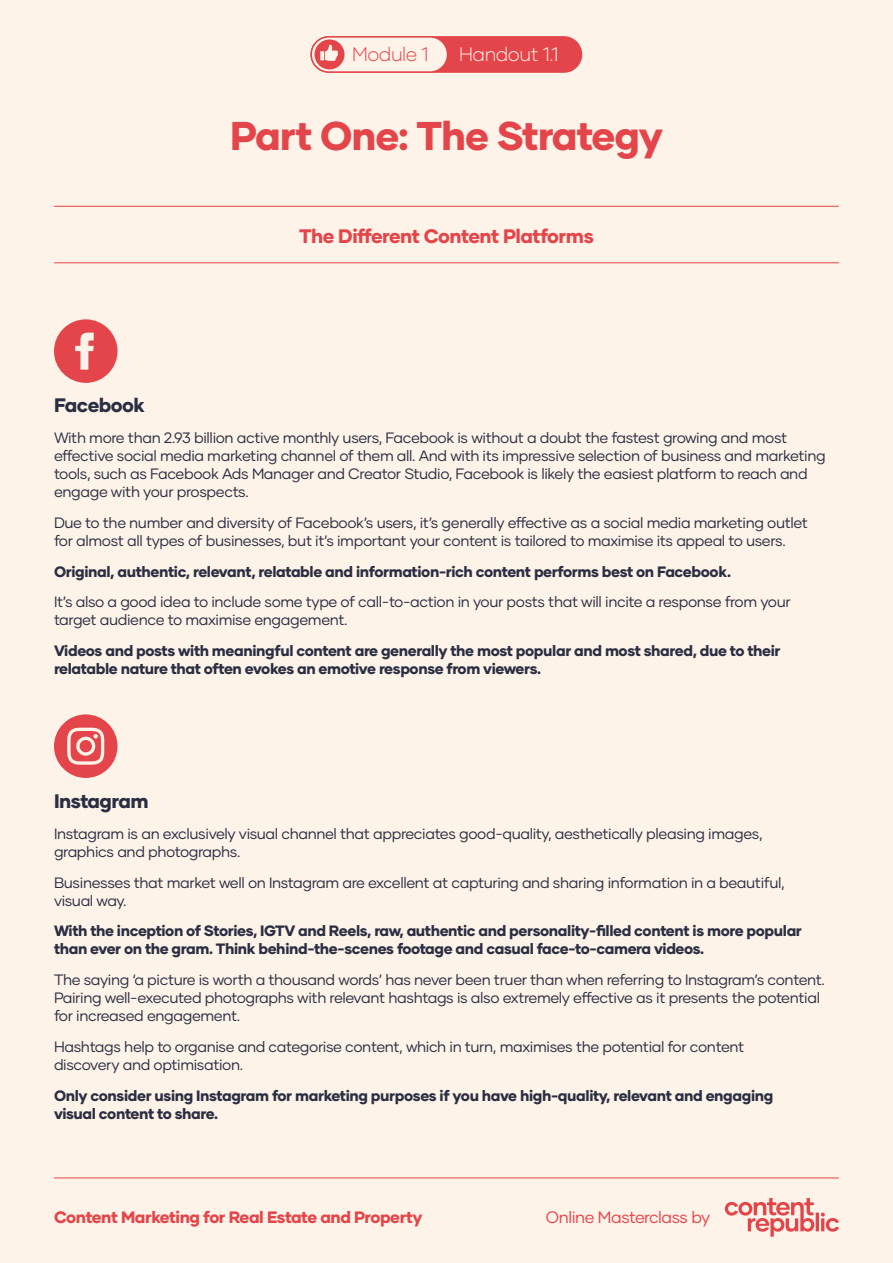
<style>
.page{position:relative;width:893px;height:1263px;background:#fdf3e8}
.page>*{position:absolute;margin:0;border:0;box-sizing:border-box;transform-origin:0 0}
.t1{font:800 40.05px "Gilmer";letter-spacing:-.025em;color:#e3454a}
.t2{font:800 19.5px "Gilmer";letter-spacing:-.025em;color:#e3454a}
.t3{font:800 19.5px "Gilmer";letter-spacing:-.025em;color:#2b2e42}
.t4{font:300 19.5px "Gilmer";letter-spacing:-.025em;color:#fdf3e8}
.t5{font:300 19.5px "Gilmer";letter-spacing:-.025em;color:#e3454a}
.t6{font:800 16.5px "Gilmer";letter-spacing:-.025em;color:#e3454a}
.t7{font:16.5px "Gilmer";letter-spacing:-.025em;color:#e3454a}
.t8{font:15px/18px "Gilmer";letter-spacing:-.025em;color:#2b2e42}
.t9{font:800 15px/18px "Gilmer";letter-spacing:-.025em;color:#2b2e42}
</style>
<div class="page">
<svg style="left:725px;top:1198px;width:114px;height:39px"></svg>
<hr style="left:54px;top:1177px;width:785px;height:1px;background:#e3454a">
<hr style="left:54px;top:206px;width:785px;height:1px;background:#e3454a">
<hr style="left:54px;top:262px;width:785px;height:1px;background:#e3454a">
<div style="left:311px;top:37px;width:270px;height:35px;background:#e3454a;border-radius:18px"></div>
<div style="left:310px;top:36px;width:272px;height:37px;border:1px solid #e3454a;border-radius:18px"></div>
<div style="left:311px;top:37px;width:137px;height:35px;background:#fdf3e8;border-radius:18px"></div>
<div style="left:310px;top:36px;width:138px;height:37px;border:1px solid #e3454a;border-radius:18px"></div>
<div style="left:315px;top:39px;width:29px;height:30px;background:#e3454a;border-radius:50%"></div>
<svg style="left:320px;top:45px;width:18px;height:16px"></svg>
<svg style="left:54px;top:319px;width:64px;height:64px"></svg>
<svg style="left:54px;top:714px;width:64px;height:64px"></svg>
<h2 class="t5" style="left:352px;top:42px;width:78px">Module 1</h2>
<h2 class="t4" style="left:459px;top:42px;width:101px">Handout 1.1</h2>
<h1 class="t1" style="left:230px;top:111px;width:434px">Part One: The Strategy</h1>
<h2 class="t2" style="left:299px;top:223px;width:296px">The Different Content Platforms</h2>
<h2 class="t3" style="left:54px;top:393px;width:92px">Facebook</h2>
<p class="t8" style="left:54px;top:429px;width:773px">With more than 2.93 billion active monthly users, Facebook is without a doubt the fastest growing and most effective social media marketing channel of them all. And with its impressive selection of business and marketing tools, such as Facebook Ads Manager and Creator Studio, Facebook is likely the easiest platform to reach and engage with your prospects.</p>
<p class="t8" style="left:54px;top:513px;width:755px">Due to the number and diversity of Facebook’s users, it’s generally effective as a social media marketing outlet for almost all types of businesses, but it’s important your content is tailored to maximise its appeal to users.</p>
<p class="t9" style="left:54px;top:562px;width:678px">Original, authentic, relevant, relatable and information-rich content performs best on Facebook.</p>
<p class="t8" style="left:54px;top:593px;width:738px">It’s also a good idea to include some type of call-to-action in your posts that will incite a response from your target audience to maximise engagement.</p>
<p class="t9" style="left:54px;top:642px;width:728px">Videos and posts with meaningful content are generally the most popular and most shared, due to their relatable nature that often evokes an emotive response from viewers.</p>
<h2 class="t3" style="left:54px;top:789px;width:96px">Instagram</h2>
<p class="t8" style="left:54px;top:824px;width:710px">Instagram is an exclusively visual channel that appreciates good-quality, aesthetically pleasing images, graphics and photographs.</p>
<p class="t8" style="left:54px;top:873px;width:732px">Businesses that market well on Instagram are excellent at capturing and sharing information in a beautiful, visual way.</p>
<p class="t9" style="left:54px;top:922px;width:749px">With the inception of Stories, IGTV and Reels, raw, authentic and personality-filled content is more popular than ever on the gram. Think behind-the-scenes footage and casual face-to-camera videos.</p>
<p class="t8" style="left:54px;top:970px;width:772px">The saying ‘a picture is worth a thousand words’ has never been truer than when referring to Instagram’s content.<br>Pairing well-executed photographs with relevant hashtags is also extremely effective as it presents the potential for increased engagement.</p>
<p class="t8" style="left:54px;top:1037px;width:692px">Hashtags help to organise and categorise content, which in turn, maximises the potential for content discovery and optimisation.</p>
<p class="t9" style="left:54px;top:1086px;width:721px">Only consider using Instagram for marketing purposes if you have high-quality, relevant and engaging visual content to share.</p>
<p class="t6" style="left:54px;top:1207px;width:370px">Content Marketing for Real Estate and Property</p>
<p class="t7" style="left:546px;top:1207px;width:166px">Online Masterclass by</p>
</div>
